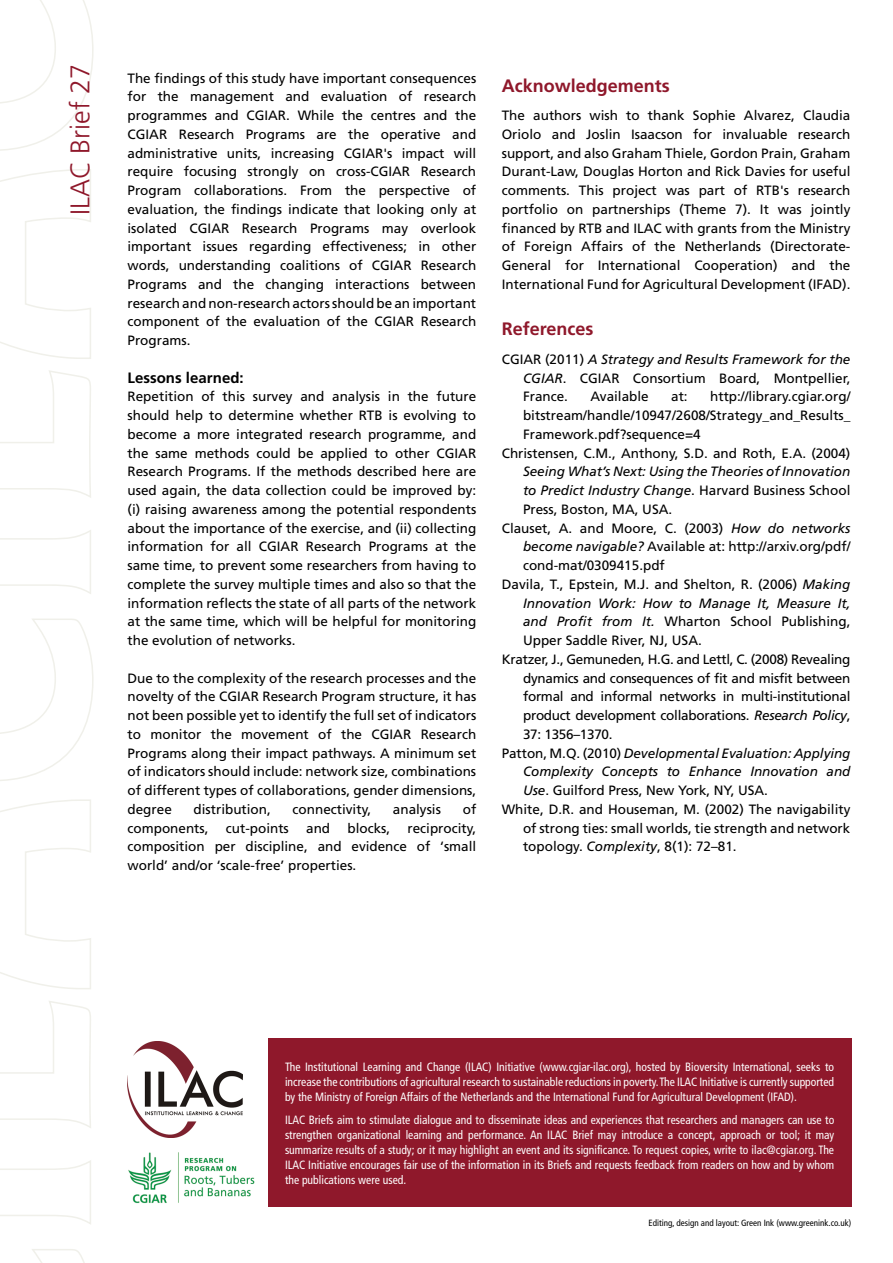
<style>
.page{position:relative;width:893px;height:1263px;background:#fff}
.page>*{position:absolute;margin:0;border:0;box-sizing:border-box;transform-origin:0 0}
.t1{font:300 27px "Frutiger";color:#8f182b}
.heading1{font:700 18px "Frutiger";color:#8f182b}
.heading2{font:700 15px "Frutiger";color:#000}
.Body_text{font:13.5px/18.8px "Frutiger";color:#000;text-align:justify}
.references{font:13.5px/18.8px "Frutiger";color:#000;text-align:justify}
.references-2{font:italic 13.5px/18.8px "Frutiger";letter-spacing:-.005em;color:#000;text-align:justify}
.t2{font:condensed 12px/15px "Frutiger";color:#fff;text-align:justify}
.t3{font:condensed 9px "Frutiger";color:#000}
.s1{font-style:italic}
.s2{font-style:normal}
</style>
<div class="page">
<svg style="left:0;top:0;width:94px;height:1263px"></svg>
<img style="left:128px;top:1041px;width:114px;height:97px">
<img style="left:128px;top:1152px;width:127px;height:52px">
<div style="left:268px;top:1038px;width:583px;height:169px;background:#8f182b"></div>
<h1 class="t1" style="left:65px;top:215px;width:153px;rotate:-90deg">ILAC Brief 27</h1>
<p class="Body_text" style="left:128px;top:69px;width:350px">The findings of this study have important consequences for the management and evaluation of research programmes and CGIAR. While the centres and the CGIAR Research Programs are the operative and administrative units, increasing CGIAR's impact will require focusing strongly on cross-CGIAR Research Program collaborations. From the perspective of evaluation, the findings indicate that looking only at isolated CGIAR Research Programs may overlook important issues regarding effectiveness; in other words, understanding coalitions of CGIAR Research Programs and the changing interactions between research and non-research actors should be an important component of the evaluation of the CGIAR Research Programs.</p>
<p class="heading2" style="left:128px;top:369px;width:118px">Lessons learned:</p>
<p class="Body_text" style="left:128px;top:387px;width:350px">Repetition of this survey and analysis in the future should help to determine whether RTB is evolving to become a more integrated research programme, and the same methods could be applied to other CGIAR Research Programs. If the methods described here are used again, the data collection could be improved by: (i) raising awareness among the potential respondents about the importance of the exercise, and (ii) collecting information for all CGIAR Research Programs at the same time, to prevent some researchers from having to complete the survey multiple times and also so that the information reflects the state of all parts of the network at the same time, which will be helpful for monitoring the evolution of networks.</p>
<p class="Body_text" style="left:128px;top:669px;width:350px">Due to the complexity of the research processes and the novelty of the CGIAR Research Program structure, it has not been possible yet to identify the full set of indicators to monitor the movement of the CGIAR Research Programs along their impact pathways. A minimum set of indicators should include: network size, combinations of different types of collaborations, gender dimensions, degree</p>
<p class="Body_text" style="left:194px;top:800px;width:79px">distribution,</p>
<p class="Body_text" style="left:293px;top:800px;width:80px">connectivity,</p>
<p class="Body_text" style="left:393px;top:800px;width:50px">analysis</p>
<p class="Body_text" style="left:463px;top:800px;width:15px">of</p>
<p class="Body_text" style="left:128px;top:819px;width:82px">components,</p>
<p class="Body_text" style="left:226px;top:819px;width:64px">cut-points</p>
<p class="Body_text" style="left:306px;top:819px;width:26px">and</p>
<p class="Body_text" style="left:347px;top:819px;width:44px">blocks,</p>
<p class="Body_text" style="left:128px;top:819px;width:350px;text-indent:280px">reciprocity, composition per discipline, and evidence of ‘small world’ and/or ‘scale-free’ properties.</p>
<p class="heading1" style="left:502px;top:75px;width:170px">Acknowledgements</p>
<p class="Body_text" style="left:502px;top:106px;width:350px">The authors wish to thank Sophie Alvarez, Claudia Oriolo and Joslin Isaacson for invaluable research support, and also Graham Thiele, Gordon Prain, Graham Durant-Law, Douglas Horton and Rick Davies for useful comments. This project was part of RTB's research portfolio on partnerships (Theme 7). It was jointly financed by RTB and ILAC with grants from the Ministry of Foreign Affairs of the Netherlands (Directorate-General for International Cooperation) and the International Fund for Agricultural Development (IFAD).</p>
<p class="heading1" style="left:502px;top:318px;width:93px">References</p>
<p class="references" style="left:523px;top:350px;width:329px;text-indent:-21px">CGIAR (2011) <span class="s1">A Strategy and Results Framework for the CGIAR</span>. CGIAR Consortium Board, Montpellier, France.</p>
<p class="references" style="left:523px;top:387px;width:329px;text-indent:187px">http://library.cgiar.org/ bitstream/handle/10947/2608/Strategy_and_Results_ Framework.pdf?sequence=4</p>
<p class="references" style="left:523px;top:444px;width:329px;text-indent:-21px">Christensen, C.M., Anthony, S.D. and Roth, E.A. (2004)<br><span class="s1">Seeing What’s Next: Using the Theories of Innovation to Predict Industry Change</span>. Harvard Business School Press, Boston, MA, USA.</p>
<p class="references" style="left:523px;top:519px;width:329px;text-indent:-21px">Clauset, A. and Moore, C. (2003) <span class="s1">How do networks become navigable?</span> Available at: http://arxiv.org/pdf/ cond-mat/0309415.pdf</p>
<p class="references" style="left:523px;top:575px;width:329px;text-indent:-21px">Davila, T., Epstein, M.J. and Shelton, R. (2006) <span class="s1">Making Innovation Work: How to Manage It, Measure It, and Profit from It.</span> Wharton School Publishing, Upper Saddle River, NJ, USA.</p>
<p class="references" style="left:523px;top:650px;width:329px;text-indent:-21px">Kratzer, J., Gemuneden, H.G. and Lettl, C. (2008) Revealing dynamics and consequences of fit and misfit between formal and informal networks in multi-institutional product development collaborations. <span class="s1">Research Policy</span>, 37: 1356–1370.</p>
<p class="references-2" style="left:523px;top:744px;width:329px;text-indent:-21px"><span class="s2">Patton, M.Q. (2010)</span> Developmental Evaluation: Applying Complexity Concepts to Enhance Innovation and Use<span class="s2">. Guilford Press, New York, NY, USA.</span></p>
<p class="references" style="left:523px;top:800px;width:329px;text-indent:-21px">White, D.R. and Houseman, M. (2002) The navigability of strong ties: small worlds, tie strength and network topology. <span class="s1">Complexity</span>, 8(1): 72–81.</p>
<p class="references" style="left:590px;top:387px;width:60px">Available</p>
<p class="references" style="left:671px;top:387px;width:18px">at:</p>
<p class="t2" style="left:285px;top:1059px;width:551px">The Institutional Learning and Change (ILAC) Initiative (www.cgiar-ilac.org), hosted by Bioversity International, seeks to increase the contributions of agricultural research to sustainable reductions in poverty. The ILAC Initiative is currently supported by the Ministry of Foreign Affairs of the Netherlands and the International Fund for Agricultural Development (IFAD).</p>
<p class="t2" style="left:285px;top:1112px;width:551px">ILAC Briefs aim to stimulate dialogue and to disseminate ideas and experiences that researchers and managers can use to strengthen organizational learning and performance. An ILAC Brief may introduce a concept, approach or tool; it may summarize results of a study; or it may highlight an event and its significance. To request copies, write to ilac@cgiar.org. The ILAC Initiative encourages fair use of the information in its Briefs and requests feedback from readers on how and by whom the publications were used.</p>
<p class="t3" style="left:649px;top:1218px;width:204px">Editing, design and layout: Green Ink (www.greenink.co.uk)</p>
</div>
